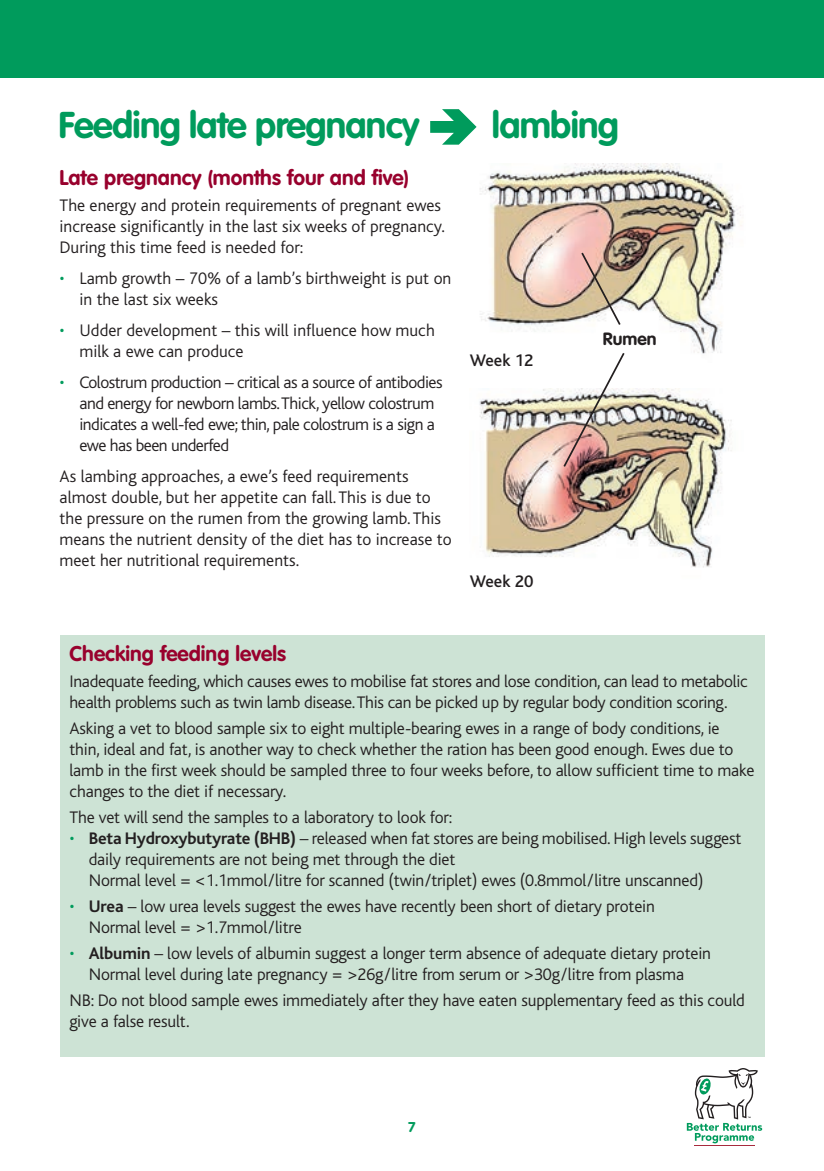
<style>
.page{position:relative;width:824px;height:1171px;background:#fff}
.page>*{position:absolute;margin:0;border:0;box-sizing:border-box;transform-origin:0 0}
.t1{font:700 36.75px "VAG Rounded";letter-spacing:-.02em;color:#009b5c}
.t2{font:700 21px "VAG Rounded";color:#98012d}
.t3{font:300 17.5px/21px "Bliss";letter-spacing:-.01em;color:#231f20}
.t4{font:300 17.5px/21px "Bliss";letter-spacing:-.03em;color:#231f20}
.t5{font:500 17.5px "Bliss";color:#231f20}
.t6{font:700 17.5px "VAG Rounded";color:#231f20}
.t7{font:700 14px "VAG Rounded";color:#009b5c}
.s1{color:#009b5c}
.s2{font-weight:700}
</style>
<div class="page">
<div style="left:0;top:0;width:823px;height:77px;background:#009b5c"></div>
<hr style="left:694px;top:1145px;width:60px;height:1px;background:#a82b3d">
<svg style="left:686px;top:1068px;width:76px;height:75px"></svg>
<img style="left:480px;top:164px;width:262px;height:190px">
<img style="left:479px;top:389px;width:253px;height:179px">
<div style="left:60px;top:635px;width:704px;height:422px;background:#cde3d5"></div>
<svg style="left:430px;top:109px;width:46px;height:36px"></svg>
<svg style="left:579px;top:251px;width:43px;height:76px"></svg>
<img style="left:561px;top:351px;width:65px;height:118px">
<h1 class="t1" style="left:59px;top:103px;width:362px">Feeding late pregnancy</h1>
<h1 class="t1" style="left:492px;top:103px;width:128px">lambing</h1>
<p class="t2" style="left:60px;top:165px;width:351px">Late pregnancy (months four and five)</p>
<p class="t3" style="left:60px;top:195px;width:387px">The energy and protein requirements of pregnant ewes increase significantly in the last six weeks of pregnancy.<br>During this time feed is needed for:</p>
<p class="t3" style="left:79px;top:268px;width:373px;text-indent:-20px"><span class="s1">•</span> Lamb growth – 70% of a lamb’s birthweight is put on in the last six weeks</p>
<p class="t3" style="left:79px;top:320px;width:357px;text-indent:-20px"><span class="s1">•</span> Udder development – this will influence how much milk a ewe can produce</p>
<p class="t4" style="left:79px;top:372px;width:364px;text-indent:-20px"><span class="s1">•</span> Colostrum production – critical as a source of antibodies and energy for newborn lambs. Thick, yellow colostrum indicates a well-fed ewe; thin, pale colostrum is a sign a ewe has been underfed</p>
<p class="t3" style="left:60px;top:466px;width:393px">As lambing approaches, a ewe’s feed requirements almost double, but her appetite can fall. This is due to the pressure on the rumen from the growing lamb. This means the nutrient density of the diet has to increase to meet her nutritional requirements.</p>
<p class="t6" style="left:603px;top:329px;width:55px">Rumen</p>
<p class="t5" style="left:470px;top:351px;width:65px">Week 12</p>
<p class="t5" style="left:470px;top:572px;width:65px">Week 20</p>
<p class="t2" style="left:69px;top:642px;width:218px">Checking feeding levels</p>
<p class="t3" style="left:69px;top:671px;width:679px">Inadequate feeding, which causes ewes to mobilise fat stores and lose condition, can lead to metabolic health problems such as twin lamb disease. This can be picked up by regular body condition scoring.</p>
<p class="t3" style="left:69px;top:718px;width:686px">Asking a vet to blood sample six to eight multiple-bearing ewes in a range of body conditions, ie<br>thin, ideal and fat, is another way to check whether the ration has been good enough. Ewes due to lamb in the first week should be sampled three to four weeks before, to allow sufficient time to make changes to the diet if necessary.</p>
<p class="t3" style="left:69px;top:807px;width:384px">The vet will send the samples to a laboratory to look for:</p>
<p class="t3" style="left:89px;top:828px;width:654px;text-indent:-19px"><span class="s1">•</span> <span class="s2">Beta Hydroxybutyrate (BHB)</span> – released when fat stores are being mobilised. High levels suggest daily requirements are not being met through the diet<br>Normal level = &lt;1.1mmol/litre for scanned (twin/triplet) ewes (0.8mmol/litre unscanned)</p>
<p class="t3" style="left:89px;top:896px;width:567px;text-indent:-19px"><span class="s1">•</span> <span class="s2">Urea</span> – low urea levels suggest the ewes have recently been short of dietary protein<br>Normal level = &gt;1.7mmol/litre</p>
<p class="t3" style="left:69px;top:943px;width:643px;text-align:center"><span class="s1">•</span> <span class="s2">Albumin</span> – low levels of albumin suggest a longer term absence of adequate dietary protein<br>Normal level during late pregnancy = &gt;26g/litre from serum or &gt;30g/litre from plasma</p>
<p class="t3" style="left:69px;top:990px;width:677px">NB: Do not blood sample ewes immediately after they have eaten supplementary feed as this could give a false result.</p>
<p class="t7" style="left:408px;top:1119px;width:9px">7</p>
</div>
